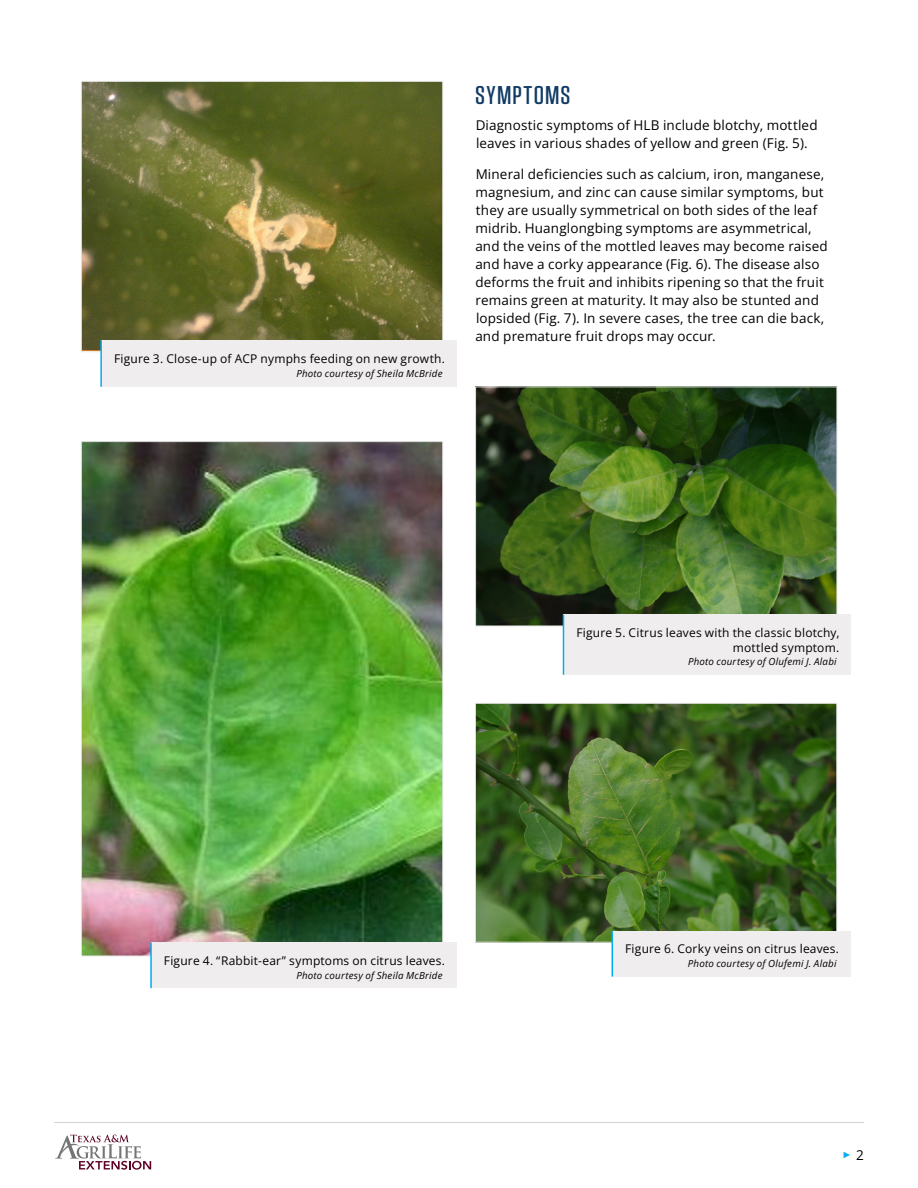
<style>
.page{position:relative;width:918px;height:1188px;background:#fff}
.page>*{position:absolute;margin:0;border:0;box-sizing:border-box;transform-origin:0 0}
.heading1{font:500 25.65px "Tungsten";letter-spacing:.045em;color:#113b65;scale:1.11 1}
.Body{font:13.5px/18px "Open Sans";letter-spacing:.01em;color:#000}
.Figure_Captions{font:12px/14.4px "Open Sans";letter-spacing:.015em;color:#000;text-align:right}
.Figure_Captions-2{font:italic 9.75px "Open Sans";letter-spacing:.02em;color:#000}
.t1{font:9px "Arial";color:#00aeef}
.s1{font-family:"Open Sans";font-size:13.5px;color:#000}
</style>
<div class="page">
<hr style="left:54px;top:1122px;width:810px;height:1px;background:#d1d3d4">
<svg style="left:55px;top:1135px;width:96px;height:35px"></svg>
<img style="left:83px;top:83px;width:358px;height:267px">
<div style="left:101px;top:340px;width:356px;height:47px;background:#efeded"></div>
<hr style="left:100px;top:340px;width:2px;height:47px;background:#00aeef">
<img style="left:83px;top:443px;width:358px;height:511px">
<div style="left:151px;top:943px;width:306px;height:45px;background:#efeded"></div>
<hr style="left:150px;top:943px;width:2px;height:45px;background:#00aeef">
<img style="left:477px;top:389px;width:358px;height:235px">
<div style="left:475px;top:387px;width:362px;height:239px;border:1px solid #e5e6e5"></div>
<div style="left:563px;top:615px;width:288px;height:60px;background:#efeded"></div>
<hr style="left:563px;top:615px;width:1px;height:60px;background:#00aeef">
<img style="left:477px;top:705px;width:358px;height:236px">
<div style="left:475px;top:703px;width:362px;height:240px;border:1px solid #e5e6e5"></div>
<div style="left:612px;top:931px;width:239px;height:46px;background:#efeded"></div>
<hr style="left:612px;top:931px;width:1px;height:46px;background:#00aeef">
<p class="Figure_Captions" style="left:114px;top:351px;width:333px">Figure 3. Close-up of ACP nymphs feeding on new growth.</p>
<p class="Figure_Captions-2" style="left:296px;top:367px;width:148px">Photo courtesy of Sheila McBride</p>
<h1 class="heading1" style="left:475px;top:82px;width:87px">SYMPTOMS</h1>
<p class="Body" style="left:476px;top:116px;width:343px">Diagnostic symptoms of HLB include blotchy, mottled leaves in various shades of yellow and green (Fig. 5).</p>
<p class="Body" style="left:475px;top:165px;width:354px">Mineral deficiencies such as calcium, iron, manganese, magnesium, and zinc can cause similar symptoms, but they are usually symmetrical on both sides of the leaf midrib. Huanglongbing symptoms are asymmetrical, and the veins of the mottled leaves may become raised and have a corky appearance (Fig. 6). The disease also deforms the fruit and inhibits ripening so that the fruit remains green at maturity. It may also be stunted and lopsided (Fig. 7). In severe cases, the tree can die back, and premature fruit drops may occur.</p>
<p class="Figure_Captions" style="left:576px;top:625px;width:265px">Figure 5. Citrus leaves with the classic blotchy, mottled symptom.</p>
<p class="Figure_Captions-2" style="left:688px;top:655px;width:150px">Photo courtesy of Olufemi J. Alabi</p>
<p class="Figure_Captions" style="left:164px;top:953px;width:283px">Figure 4. “Rabbit-ear” symptoms on citrus leaves.</p>
<p class="Figure_Captions-2" style="left:296px;top:968px;width:148px">Photo courtesy of Sheila McBride</p>
<p class="Figure_Captions" style="left:625px;top:942px;width:215px">Figure 6. Corky veins on citrus leaves.</p>
<p class="Figure_Captions-2" style="left:688px;top:957px;width:150px">Photo courtesy of Olufemi J. Alabi</p>
<p class="t1" style="left:843px;top:1149px;width:23px">► <span class="s1">2</span></p>
</div>
